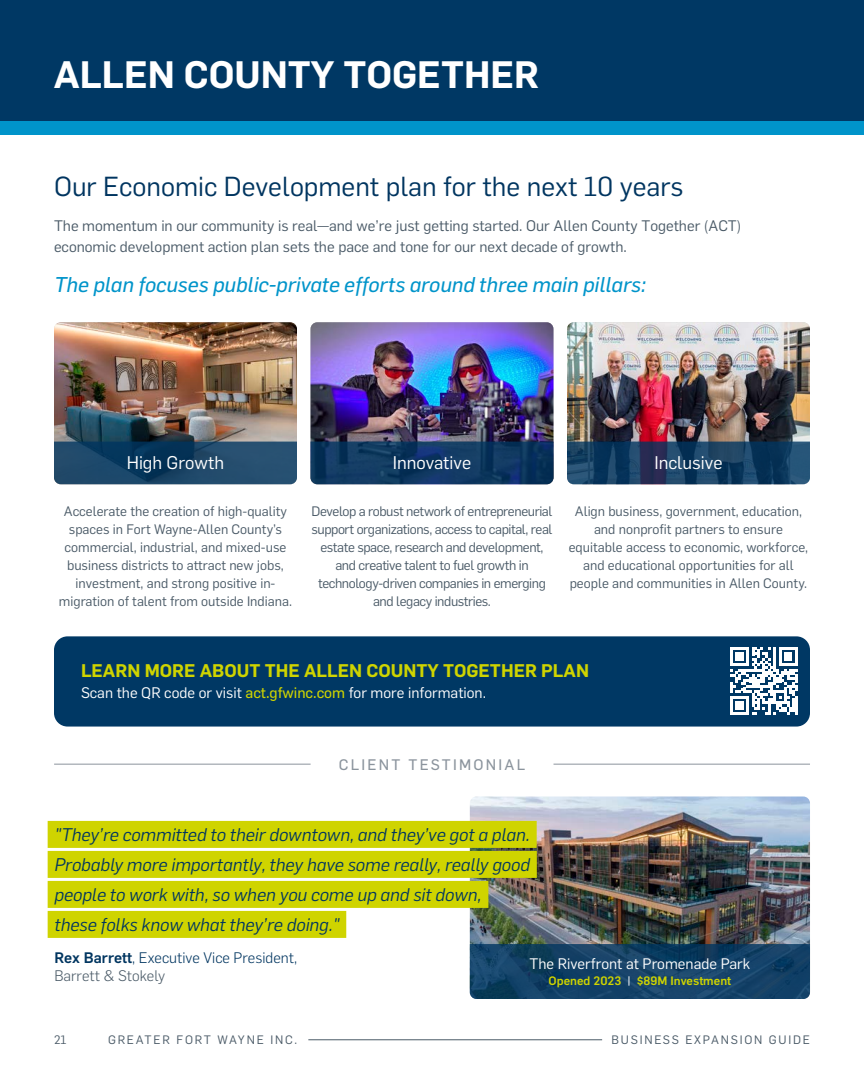
<style>
.page{position:relative;width:864px;height:1080px;background:#fff}
.page>*{position:absolute;margin:0;border:0;box-sizing:border-box;transform-origin:0 0}
.Captions{font:600 37.5px "Flama";color:#fff}
.Paragraph_-_Main_-_Style_1{font:27px "Flama";color:#003560}
.Captions-2{font:italic 21px "Flama Basic";color:#0094ca}
.Opening_Paragraphs{font:italic 18px "Flama";color:#003560}
.HEADERS{font:600 18px "Flama";color:#cfd400}
.Paragraph_-_Main_-_Style_1-2{font:18px "Flama";color:#fff}
.t1{font:15px/21px "Flama";color:#4a5a67}
.Opening_Paragraphs-2{font:15px "Flama";color:#fff}
.Captions-3{font:300 15px/18px "Flama";color:#003560}
.Paragraph_-_Main_-_Style_1-3{font:15px "Flama";color:#fff}
.Opening_Paragraphs-3{font:15px "Flama Basic";letter-spacing:.15em;color:#8b949d}
.Opening_Paragraphs-4{font:13.5px/18px "Flama";color:#4a5a67;text-align:center}
.Opening_Paragraphs-5{font:13.5px/18px "Flama";letter-spacing:-.03em;color:#4a5a67;text-align:center}
.Opening_Paragraphs-6{font:12px "Flama";letter-spacing:.15em;color:#4a5a67}
.Paragraph_-_Main_-_Style_1-4{font:500 12px "Flama";color:#cfd400}
.s1{font-family:"Flama Basic";color:#cfd400}
.s2{font-weight:500}
.s3{color:#4a5a67}
.s4{font-family:"Flama Basic";font-weight:400;color:#fff}
</style>
<div class="page">
<hr style="left:308px;top:1039px;width:294px;height:1px;background:#4a5a67">
<img style="left:470px;top:796px;width:340px;height:148px">
<svg style="left:470px;top:944px;width:340px;height:55px;background:#134165"></svg>
<div style="left:0;top:0;width:864px;height:122px;background:#003864"></div>
<div style="left:0;top:122px;width:864px;height:13px;background:#0094ca"></div>
<div style="left:54px;top:636px;width:756px;height:91px;background:#003864;border-radius:14px"></div>
<svg style="left:730px;top:647px;width:68px;height:68px"></svg>
<img style="left:54px;top:322px;width:243px;height:120px">
<svg style="left:54px;top:442px;width:243px;height:42px;background:#1a4567"></svg>
<img style="left:310px;top:322px;width:244px;height:120px">
<svg style="left:310px;top:442px;width:244px;height:42px;background:#0f3760"></svg>
<img style="left:567px;top:322px;width:243px;height:120px">
<svg style="left:567px;top:442px;width:243px;height:42px;background:#173e62"></svg>
<hr style="left:54px;top:764px;width:257px;height:1px;background:#8b949d">
<hr style="left:554px;top:764px;width:256px;height:1px;background:#8b949d">
<div style="left:48px;top:821px;width:489px;height:27px;background:#cfd400"></div>
<div style="left:48px;top:851px;width:489px;height:27px;background:#cfd400"></div>
<div style="left:48px;top:881px;width:440px;height:27px;background:#cfd400"></div>
<div style="left:48px;top:911px;width:298px;height:27px;background:#cfd400"></div>
<p class="Captions" style="left:54px;top:47px;width:487px">ALLEN COUNTY TOGETHER</p>
<p class="Paragraph_-_Main_-_Style_1" style="left:54px;top:168px;width:631px">Our Economic Development plan for the next 10 years</p>
<p class="t1" style="left:54px;top:214px;width:689px">The momentum in our community is real—and we’re just getting started. Our Allen County Together (ACT) economic development action plan sets the pace and tone for our next decade of growth.</p>
<p class="Captions-2" style="left:54px;top:270px;width:594px">The plan focuses public-private efforts around three main pillars:</p>
<p class="Paragraph_-_Main_-_Style_1-2" style="left:127px;top:451px;width:99px">High Growth</p>
<p class="Paragraph_-_Main_-_Style_1-2" style="left:393px;top:451px;width:80px">Innovative</p>
<p class="Paragraph_-_Main_-_Style_1-2" style="left:654px;top:451px;width:70px">Inclusive</p>
<p class="Opening_Paragraphs-4" style="left:59px;top:502px;width:235px">Accelerate the creation of high-quality spaces in Fort Wayne-Allen County’s commercial, industrial, and mixed-use business districts to attract new jobs, investment, and strong positive in&shy;migration of talent from outside Indiana.</p>
<p class="Opening_Paragraphs-5" style="left:311px;top:502px;width:243px">Develop a robust network of entrepreneurial support organizations, access to capital, real estate space, research and development, and creative talent to fuel growth in technology-driven companies in emerging and legacy industries.</p>
<p class="Opening_Paragraphs-4" style="left:569px;top:502px;width:241px">Align business, government, education, and nonprofit partners to ensure equitable access to economic, workforce, and educational opportunities for all people and communities in Allen County.</p>
<p class="HEADERS" style="left:81px;top:658px;width:510px">LEARN MORE ABOUT THE ALLEN COUNTY TOGETHER PLAN</p>
<p class="Opening_Paragraphs-2" style="left:81px;top:683px;width:407px">Scan the QR code or visit <span class="s1">act.gfwinc.com</span> for more information.</p>
<p class="Opening_Paragraphs-3" style="left:339px;top:754px;width:188px">CLIENT TESTIMONIAL</p>
<p class="Opening_Paragraphs" style="left:54px;top:823px;width:477px">"They’re committed to their downtown, and they’ve got a plan.</p>
<p class="Opening_Paragraphs" style="left:54px;top:853px;width:477px">Probably more importantly, they have some really, really good</p>
<p class="Opening_Paragraphs" style="left:54px;top:883px;width:429px">people to work with, so when you come up and sit down,</p>
<p class="Opening_Paragraphs" style="left:54px;top:913px;width:287px">these folks know what they’re doing."</p>
<p class="Captions-3" style="left:54px;top:948px;width:244px"><span class="s2">Rex Barrett</span>, Executive Vice President,<br><span class="s3">Barrett &amp; Stokely</span></p>
<p class="Paragraph_-_Main_-_Style_1-3" style="left:529px;top:953px;width:222px">The Riverfront at Promenade Park</p>
<p class="Paragraph_-_Main_-_Style_1-4" style="left:549px;top:972px;width:184px">Opened 2023 <span class="s4">|</span> $89M Investment</p>
<p class="Opening_Paragraphs-6" style="left:54px;top:1031px;width:14px">21</p>
<p class="Opening_Paragraphs-6" style="left:108px;top:1031px;width:191px">GREATER FORT WAYNE INC.</p>
<p class="Opening_Paragraphs-6" style="left:612px;top:1031px;width:200px">BUSINESS EXPANSION GUIDE</p>
</div>
